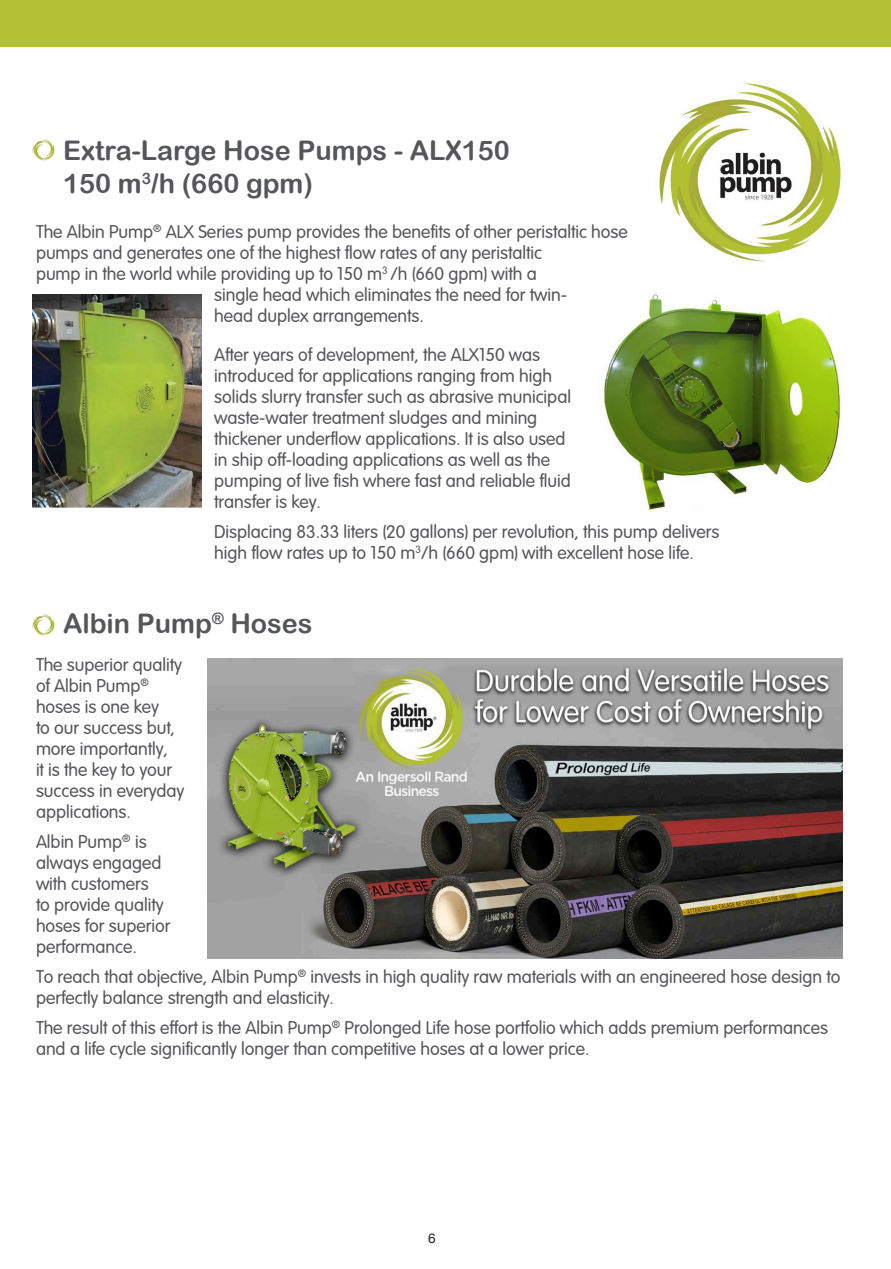
<style>
.page{position:relative;width:891px;height:1269px;background:#fff}
.page>*{position:absolute;margin:0;border:0;box-sizing:border-box;transform-origin:0 0}
.t1{font:27px/32.4px "Arial Rounded MT Bold";color:#555659}
.t2{font:18px/21px "Arial Rounded";color:#555659}
.t3{font:13.5px "Helvetica Neue LT Pro";color:#231f20}
</style>
<div class="page">
<div style="left:0;top:0;width:891px;height:47px;background:#b3c135"></div>
<img style="left:659px;top:82px;width:182px;height:180px">
<img style="left:602px;top:292px;width:239px;height:219px">
<img style="left:207px;top:658px;width:636px;height:300px">
<img style="left:33px;top:294px;width:169px;height:213px">
<img style="left:32px;top:139px;width:23px;height:22px">
<img style="left:32px;top:614px;width:23px;height:22px">
<p class="t1" style="left:63px;top:134px;width:448px">Extra-Large Hose Pumps - ALX150<br>150 m<sup>3</sup>/h (660 gpm)</p>
<p class="t2" style="left:36px;top:220px;width:593px">The Albin Pump<sup>®</sup> ALX Series pump provides the benefits of other peristaltic hose</p>
<p class="t2" style="left:36px;top:241px;width:508px">pumps and generates one of the highest flow rates of any peristaltic</p>
<p class="t2" style="left:36px;top:262px;width:502px">pump in the world while providing up to 150 m<sup>3</sup> /h (660 gpm) with a</p>
<p class="t2" style="left:214px;top:283px;width:354px">single head which eliminates the need for twin-</p>
<p class="t2" style="left:214px;top:304px;width:211px">head duplex arrangements.</p>
<p class="t2" style="left:214px;top:343px;width:358px">After years of development, the ALX150 was introduced for applications ranging from high solids slurry transfer such as abrasive municipal waste-water treatment sludges and mining thickener underflow applications. It is also used in ship off-loading applications as well as the pumping of live fish where fast and reliable fluid transfer is key.</p>
<p class="t2" style="left:214px;top:520px;width:507px">Displacing 83.33 liters (20 gallons) per revolution, this pump delivers high flow rates up to 150 m<sup>3</sup>/h (660 gpm) with excellent hose life.</p>
<p class="t1" style="left:63px;top:606px;width:251px">Albin Pump<sup>®</sup> Hoses</p>
<p class="t2" style="left:36px;top:653px;width:150px">The superior quality of Albin Pump<sup>® </sup>hoses is one key<br>to our success but, more importantly,<br>it is the key to your success in everyday applications.</p>
<p class="t2" style="left:36px;top:830px;width:136px">Albin Pump<sup>®</sup> is always engaged with customers<br>to provide quality hoses for superior performance.</p>
<p class="t2" style="left:36px;top:965px;width:806px">To reach that objective, Albin Pump<sup>®</sup> invests in high quality raw materials with an engineered hose design to perfectly balance strength and elasticity.</p>
<p class="t2" style="left:36px;top:1016px;width:794px">The result of this effort is the Albin Pump<sup>®</sup> Prolonged Life hose portfolio which adds premium performances and a life cycle significantly longer than competitive hoses at a lower price.</p>
<p class="t3" style="left:428px;top:1230px;width:9px">6</p>
</div>
